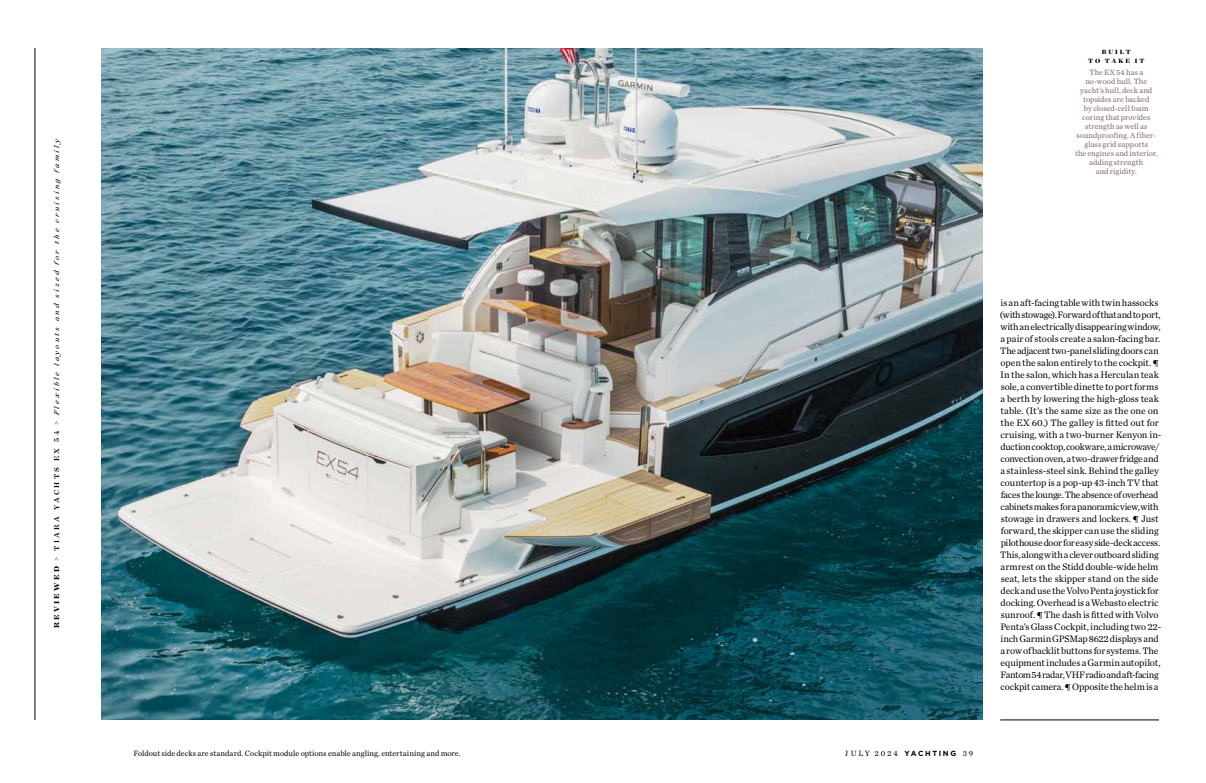
<style>
.page{position:relative;width:1206px;height:783px;background:#fff}
.page>*{position:absolute;margin:0;border:0;box-sizing:border-box;transform-origin:0 0}
.t1{font:9.8px/12px "Chronicle Text G1";letter-spacing:-.015em;color:#000}
.t2{font:8px/9px "Chronicle Text G1";color:#7b6461;text-align:center}
.t3{font:8px "Chronicle Text G1";color:#000}
.t4{font:italic 8px "Surveyor Text";letter-spacing:.28em;color:#000}
.t5{font:8px "Chronicle Text G1";letter-spacing:.235em;color:#000}
.t6{font:700 7px/9px "Surveyor Display";letter-spacing:.26em;color:#000;text-align:center}
.s1{font-weight:700;font-style:normal}
.s2{font-weight:500;font-style:normal}
.s3{font-family:"Gotham";font-weight:700;font-size:7.4px}
</style>
<div class="page">
<hr style="left:35px;top:48px;width:1px;height:672px;background:#000">
<img style="left:102px;top:48px;width:881px;height:672px">
<hr style="left:1000px;top:720px;width:159px;height:1px;background:#000">
<p class="t4" style="left:51px;top:628px;width:492px;rotate:-90deg"><span class="s1">REVIEWED</span> <span class="s2">&gt; TIARA YACHTS EX 54 &gt;</span> Flexible layouts and sized for the cruising family</p>
<p class="t3" style="left:134px;top:747px;width:329px">Foldout side decks are standard. Cockpit module options enable angling, entertaining and more.</p>
<p class="t6" style="left:1088px;top:47px;width:57px">BUILT<br>TO TAKE IT</p>
<p class="t2" style="left:1075px;top:67px;width:84px">The EX 54 has a no-wood hull. The yacht’s hull, deck and topsides are backed<br>by closed-cell foam coring that provides strength as well as soundproofing. A fiber&shy;glass grid supports<br>the engines and interior, adding strength<br>and rigidity.</p>
<p class="t5" style="left:845px;top:747px;width:130px">JULY 2024 <span class="s3">YACHTING</span> 39</p>
<p class="t1" style="left:1000px;top:296px;width:163px">is an aft-facing table with twin hassocks (with stowage). Forward of that and to port, with an electrically disappearing window, a pair of stools create a salon-facing bar.<br>The adjacent two-panel sliding doors can open the salon entirely to the cockpit. ¶ In the salon, which has a Herculan teak sole, a convertible dinette to port forms a berth by lowering the high-gloss teak table. (It’s the same size as the one on the EX 60.) The galley is fitted out for cruising, with a two-burner Kenyon in&shy;duction cooktop, cookware, a microwave/ convection oven, a two-drawer fridge and a stainless-steel sink. Behind the galley countertop is a pop-up 43-inch TV that faces the lounge. The absence of overhead cabinets makes for a panoramic view, with stowage in drawers and lockers. ¶ Just forward, the skipper can use the sliding pilothouse door for easy side-deck access.<br>This, along with a clever outboard sliding armrest on the Stidd double-wide helm seat, lets the skipper stand on the side deck and use the Volvo Penta joystick for docking. Overhead is a Webasto electric sunroof. ¶ The dash is fitted with Volvo Penta’s Glass Cockpit, including two 22- inch Garmin GPSMap 8622 displays and a row of backlit buttons for systems. The equipment includes a Garmin autopilot, Fantom 54 radar, VHF radio and aft-facing cockpit camera. ¶ Opposite the helm is a</p>
</div>
